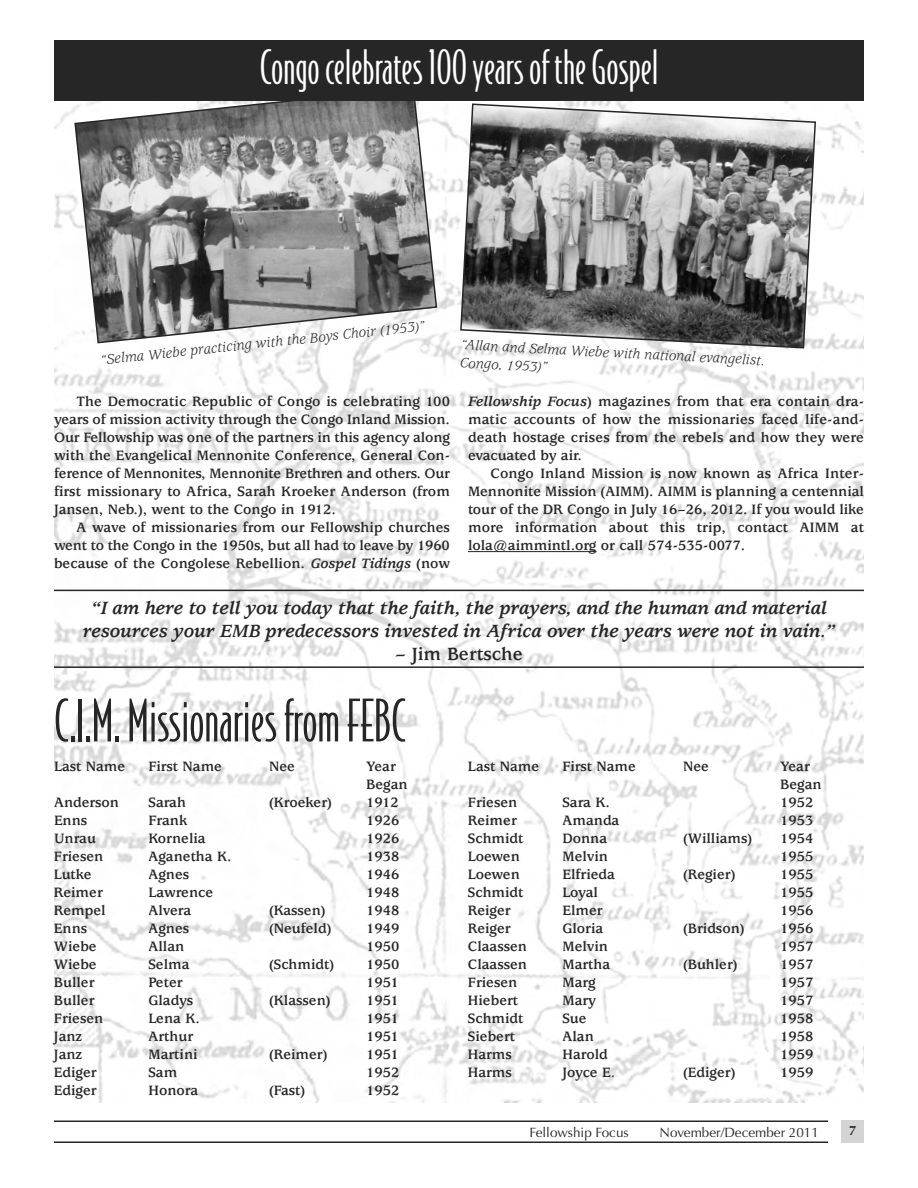
<style>
.page{position:relative;width:918px;height:1188px;background:#fff}
.page>*{position:absolute;margin:0;border:0;box-sizing:border-box;transform-origin:0 0}
.t1{font:55.5px "Bodega Sans";color:#272627}
.t2{font:45px "Bodega Sans";color:#fff}
.t3{font:italic 700 19.5px/23.4px "Usherwood";color:#272627;text-align:center}
.t4{font:700 19.5px "Usherwood";color:#272627}
.t5{font:700 15px/18px "Usherwood";color:#272627;text-align:justify}
.t6{font:italic 15px "Usherwood";color:#272627}
.t7{font:13.5px "Optima";color:#272627}
.t8{font:700 13.5px "Optima";color:#272627}
.s1{font-style:italic}
</style>
<div class="page">
<img style="left:54px;top:101px;width:810px;height:1001px">
<div style="left:842px;top:1120px;width:22px;height:23px;background:#d4d4d4"></div>
<hr style="left:54px;top:1120px;width:774px;height:2px;background:#272627">
<hr style="left:54px;top:1142px;width:774px;height:1px;background:#272627">
<hr style="left:468px;top:551px;width:128px;height:1px;background:#272627">
<svg style="left:74px;top:101px;width:364px;height:243px;background:#9b9b9b"></svg>
<svg style="left:459px;top:103px;width:358px;height:246px;background:#8d8d8d"></svg>
<div style="left:54px;top:40px;width:810px;height:61px;background:#272627"></div>
<hr style="left:54px;top:590px;width:810px;height:1px;background:#272627">
<hr style="left:54px;top:666px;width:810px;height:2px;background:#272627">
<h2 class="t2" style="left:260px;top:42px;width:400px">Congo celebrates 100 years of the Gospel</h2>
<p class="t6" style="left:100px;top:354px;width:328px;rotate:-6deg">“Selma Wiebe practicing with the Boys Choir (1953)”</p>
<p class="t5" style="left:54px;top:394px;width:398px;text-indent:22px">The Democratic Republic of Congo is celebrating 100 years of mission activity through the Congo Inland Mission.<br>Our Fellowship was one of the partners in this agency along with the Evangelical Mennonite Conference, General Con&shy;ference of Mennonites, Mennonite Brethren and others. Our first missionary to Africa, Sarah Kroeker Anderson (from Jansen, Neb.), went to the Congo in 1912.</p>
<p class="t5" style="left:54px;top:520px;width:398px;text-indent:22px">A wave of missionaries from our Fellowship churches went to the Congo in the 1950s, but all had to leave by 1960 because of the Congolese Rebellion. <span class="s1">Gospel Tidings</span> (now</p>
<p class="t6" style="left:461px;top:339px;width:306px;rotate:3deg">“Allan and Selma Wiebe with national evangelist.</p>
<p class="t6" style="left:460px;top:357px;width:89px;rotate:3deg">Congo, 1953)”</p>
<p class="t5" style="left:468px;top:394px;width:398px"><span class="s1">Fellowship Focus</span>) magazines from that era contain dra&shy;matic accounts of how the missionaries faced life-and&shy;death hostage crises from the rebels and how they were evacuated by air.</p>
<p class="t5" style="left:468px;top:466px;width:398px;text-indent:22px">Congo Inland Mission is now known as Africa Inter-Mennonite Mission (AIMM). AIMM is planning a centennial tour of the DR Congo in July 16–26, 2012. If you would like more information about this trip, contact AIMM at lola@aimmintl.org or call 574-535-0077.</p>
<h3 class="t3" style="left:83px;top:598px;width:754px">“I am here to tell you today that the faith, the prayers, and the human and material resources your EMB predecessors invested in Africa over the years were not in vain.”</h3>
<h3 class="t4" style="left:395px;top:647px;width:129px">– Jim Bertsche</h3>
<h1 class="t1" style="left:54px;top:690px;width:353px">C.I.M. Missionaries from FEBC</h1>
<p class="t5" style="left:54px;top:759px;width:73px">Last Name</p>
<p class="t5" style="left:148px;top:759px;width:75px">First Name</p>
<p class="t5" style="left:269px;top:759px;width:27px">Nee</p>
<p class="t5" style="left:366px;top:759px;width:43px">Year<br>Began</p>
<p class="t5" style="left:54px;top:795px;width:66px">Anderson</p>
<p class="t5" style="left:148px;top:795px;width:39px">Sarah</p>
<p class="t5" style="left:269px;top:795px;width:64px">(Kroeker)</p>
<p class="t5" style="left:366px;top:795px;width:34px">1912</p>
<p class="t5" style="left:54px;top:813px;width:35px">Enns</p>
<p class="t5" style="left:148px;top:813px;width:40px">Frank</p>
<p class="t5" style="left:366px;top:813px;width:35px">1926</p>
<p class="t5" style="left:54px;top:831px;width:43px">Unrau</p>
<p class="t5" style="left:148px;top:831px;width:59px">Kornelia</p>
<p class="t5" style="left:366px;top:831px;width:35px">1926</p>
<p class="t5" style="left:54px;top:849px;width:51px">Friesen</p>
<p class="t5" style="left:148px;top:849px;width:85px">Aganetha K.</p>
<p class="t5" style="left:366px;top:849px;width:35px">1938</p>
<p class="t5" style="left:54px;top:867px;width:39px">Lutke</p>
<p class="t5" style="left:148px;top:867px;width:42px">Agnes</p>
<p class="t5" style="left:366px;top:867px;width:35px">1946</p>
<p class="t5" style="left:54px;top:885px;width:50px">Reimer</p>
<p class="t5" style="left:148px;top:885px;width:66px">Lawrence</p>
<p class="t5" style="left:366px;top:885px;width:35px">1948</p>
<p class="t5" style="left:54px;top:903px;width:53px">Rempel</p>
<p class="t5" style="left:148px;top:903px;width:44px">Alvera</p>
<p class="t5" style="left:269px;top:903px;width:58px">(Kassen)</p>
<p class="t5" style="left:366px;top:903px;width:35px">1948</p>
<p class="t5" style="left:54px;top:921px;width:35px">Enns</p>
<p class="t5" style="left:148px;top:921px;width:42px">Agnes</p>
<p class="t5" style="left:269px;top:921px;width:64px">(Neufeld)</p>
<p class="t5" style="left:366px;top:921px;width:35px">1949</p>
<p class="t5" style="left:54px;top:939px;width:44px">Wiebe</p>
<p class="t5" style="left:148px;top:939px;width:37px">Allan</p>
<p class="t5" style="left:366px;top:939px;width:35px">1950</p>
<p class="t5" style="left:54px;top:957px;width:44px">Wiebe</p>
<p class="t5" style="left:148px;top:957px;width:43px">Selma</p>
<p class="t5" style="left:269px;top:957px;width:66px">(Schmidt)</p>
<p class="t5" style="left:366px;top:957px;width:35px">1950</p>
<p class="t5" style="left:54px;top:975px;width:42px">Buller</p>
<p class="t5" style="left:148px;top:975px;width:36px">Peter</p>
<p class="t5" style="left:366px;top:975px;width:34px">1951</p>
<p class="t5" style="left:54px;top:993px;width:42px">Buller</p>
<p class="t5" style="left:148px;top:993px;width:46px">Gladys</p>
<p class="t5" style="left:269px;top:993px;width:63px">(Klassen)</p>
<p class="t5" style="left:366px;top:993px;width:34px">1951</p>
<p class="t5" style="left:54px;top:1011px;width:51px">Friesen</p>
<p class="t5" style="left:148px;top:1011px;width:53px">Lena K.</p>
<p class="t5" style="left:366px;top:1011px;width:34px">1951</p>
<p class="t5" style="left:54px;top:1029px;width:30px">Janz</p>
<p class="t5" style="left:148px;top:1029px;width:46px">Arthur</p>
<p class="t5" style="left:366px;top:1029px;width:34px">1951</p>
<p class="t5" style="left:54px;top:1047px;width:30px">Janz</p>
<p class="t5" style="left:148px;top:1047px;width:51px">Martini</p>
<p class="t5" style="left:269px;top:1047px;width:60px">(Reimer)</p>
<p class="t5" style="left:366px;top:1047px;width:34px">1951</p>
<p class="t5" style="left:54px;top:1065px;width:44px">Ediger</p>
<p class="t5" style="left:148px;top:1065px;width:30px">Sam</p>
<p class="t5" style="left:366px;top:1065px;width:35px">1952</p>
<p class="t5" style="left:54px;top:1083px;width:44px">Ediger</p>
<p class="t5" style="left:148px;top:1083px;width:51px">Honora</p>
<p class="t5" style="left:269px;top:1083px;width:38px">(Fast)</p>
<p class="t5" style="left:366px;top:1083px;width:35px">1952</p>
<p class="t5" style="left:468px;top:759px;width:73px">Last Name</p>
<p class="t5" style="left:562px;top:759px;width:75px">First Name</p>
<p class="t5" style="left:683px;top:759px;width:27px">Nee</p>
<p class="t5" style="left:780px;top:759px;width:43px">Year<br>Began</p>
<p class="t5" style="left:468px;top:795px;width:51px">Friesen</p>
<p class="t5" style="left:562px;top:795px;width:49px">Sara K.</p>
<p class="t5" style="left:780px;top:795px;width:35px">1952</p>
<p class="t5" style="left:468px;top:813px;width:50px">Reimer</p>
<p class="t5" style="left:562px;top:813px;width:58px">Amanda</p>
<p class="t5" style="left:780px;top:813px;width:35px">1953</p>
<p class="t5" style="left:468px;top:831px;width:57px">Schmidt</p>
<p class="t5" style="left:562px;top:831px;width:46px">Donna</p>
<p class="t5" style="left:683px;top:831px;width:71px">(Williams)</p>
<p class="t5" style="left:780px;top:831px;width:35px">1954</p>
<p class="t5" style="left:468px;top:849px;width:53px">Loewen</p>
<p class="t5" style="left:562px;top:849px;width:47px">Melvin</p>
<p class="t5" style="left:780px;top:849px;width:35px">1955</p>
<p class="t5" style="left:468px;top:867px;width:53px">Loewen</p>
<p class="t5" style="left:562px;top:867px;width:54px">Elfrieda</p>
<p class="t5" style="left:683px;top:867px;width:54px">(Regier)</p>
<p class="t5" style="left:780px;top:867px;width:35px">1955</p>
<p class="t5" style="left:468px;top:885px;width:57px">Schmidt</p>
<p class="t5" style="left:562px;top:885px;width:37px">Loyal</p>
<p class="t5" style="left:780px;top:885px;width:35px">1955</p>
<p class="t5" style="left:468px;top:903px;width:44px">Reiger</p>
<p class="t5" style="left:562px;top:903px;width:42px">Elmer</p>
<p class="t5" style="left:780px;top:903px;width:35px">1956</p>
<p class="t5" style="left:468px;top:921px;width:44px">Reiger</p>
<p class="t5" style="left:562px;top:921px;width:42px">Gloria</p>
<p class="t5" style="left:683px;top:921px;width:63px">(Bridson)</p>
<p class="t5" style="left:780px;top:921px;width:35px">1956</p>
<p class="t5" style="left:468px;top:939px;width:61px">Claassen</p>
<p class="t5" style="left:562px;top:939px;width:47px">Melvin</p>
<p class="t5" style="left:780px;top:939px;width:35px">1957</p>
<p class="t5" style="left:468px;top:957px;width:61px">Claassen</p>
<p class="t5" style="left:562px;top:957px;width:49px">Martha</p>
<p class="t5" style="left:683px;top:957px;width:56px">(Buhler)</p>
<p class="t5" style="left:780px;top:957px;width:35px">1957</p>
<p class="t5" style="left:468px;top:975px;width:51px">Friesen</p>
<p class="t5" style="left:562px;top:975px;width:35px">Marg</p>
<p class="t5" style="left:780px;top:975px;width:35px">1957</p>
<p class="t5" style="left:468px;top:993px;width:52px">Hiebert</p>
<p class="t5" style="left:562px;top:993px;width:35px">Mary</p>
<p class="t5" style="left:780px;top:993px;width:35px">1957</p>
<p class="t5" style="left:468px;top:1011px;width:57px">Schmidt</p>
<p class="t5" style="left:562px;top:1011px;width:26px">Sue</p>
<p class="t5" style="left:780px;top:1011px;width:35px">1958</p>
<p class="t5" style="left:468px;top:1029px;width:49px">Siebert</p>
<p class="t5" style="left:562px;top:1029px;width:33px">Alan</p>
<p class="t5" style="left:780px;top:1029px;width:35px">1958</p>
<p class="t5" style="left:468px;top:1047px;width:45px">Harms</p>
<p class="t5" style="left:562px;top:1047px;width:47px">Harold</p>
<p class="t5" style="left:780px;top:1047px;width:35px">1959</p>
<p class="t5" style="left:468px;top:1065px;width:45px">Harms</p>
<p class="t5" style="left:562px;top:1065px;width:54px">Joyce E.</p>
<p class="t5" style="left:683px;top:1065px;width:54px">(Ediger)</p>
<p class="t5" style="left:780px;top:1065px;width:35px">1959</p>
<p class="t7" style="left:530px;top:1124px;width:101px">Fellowship Focus</p>
<p class="t7" style="left:660px;top:1124px;width:161px">November/December 2011</p>
<p class="t8" style="left:849px;top:1125px;width:9px">7</p>
</div>
